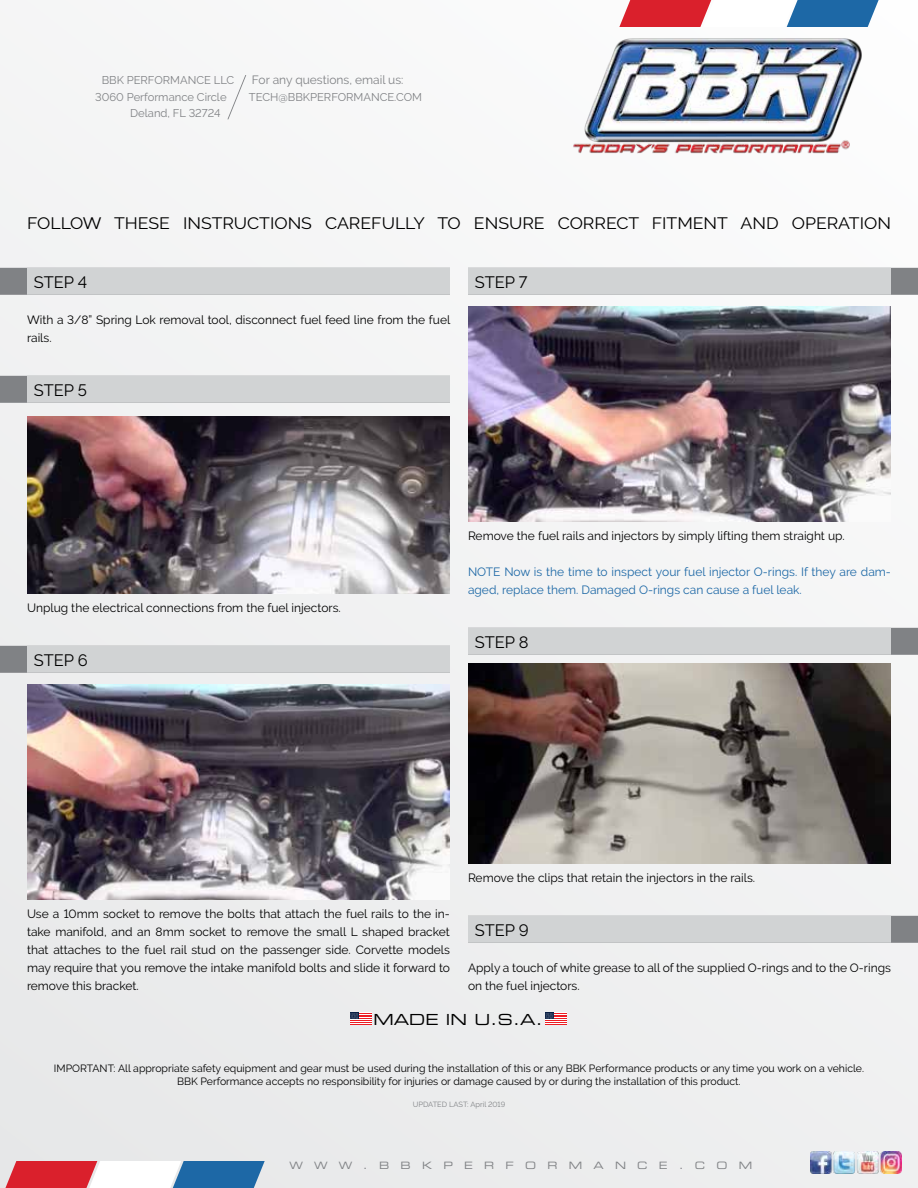
<style>
.page{position:relative;width:918px;height:1188px;background:#f2f2f3}
.page>*{position:absolute;margin:0;border:0;box-sizing:border-box;transform-origin:0 0}
.t1{font:16.5px "Raleway";color:#000;scale:1.07 1}
.t2{font:16.5px "Raleway";color:#000}
.t3{font:15.3px "Eurostile Extended Two";color:#000}
.t4{font:12px/18px "Raleway";color:#000}
.t5{font:12px/18px "Raleway";color:#1d68a6}
.t6{font:12px "Raleway";color:#808285}
.t7{font:11.25px "Raleway";color:#808285}
.t8{font:10.5px/12.6px "Raleway";color:#000;text-align:center}
.t9{font:10.2px "Eurostile Extended Two";letter-spacing:1.11em;color:#808285}
.t10{font:7.5px "Raleway";color:#808285}
</style>
<div class="page">
<svg style="left:619px;top:0;width:265px;height:27px"></svg>
<svg style="left:0;top:1161px;width:265px;height:27px"></svg>
<img style="left:573px;top:37px;width:290px;height:117px">
<svg style="left:227px;top:75px;width:19px;height:45px"></svg>
<svg style="left:545px;top:1013px;width:22px;height:12px"></svg>
<svg style="left:350px;top:1013px;width:21px;height:12px"></svg>
<img style="left:810px;top:1152px;width:92px;height:21px">
<div style="left:468px;top:268px;width:450px;height:27px;background:#808285"></div>
<div style="left:468px;top:268px;width:423px;height:27px;background:#d1d3d4"></div>
<div style="left:468px;top:628px;width:450px;height:27px;background:#808285"></div>
<div style="left:468px;top:628px;width:423px;height:27px;background:#d1d3d4"></div>
<div style="left:468px;top:916px;width:450px;height:27px;background:#808285"></div>
<div style="left:468px;top:916px;width:423px;height:27px;background:#d1d3d4"></div>
<img style="left:468px;top:306px;width:423px;height:216px">
<img style="left:468px;top:664px;width:423px;height:200px">
<div style="left:0;top:268px;width:450px;height:27px;background:#808285"></div>
<div style="left:27px;top:268px;width:423px;height:27px;background:#d1d3d4"></div>
<div style="left:0;top:376px;width:450px;height:27px;background:#808285"></div>
<div style="left:27px;top:376px;width:423px;height:27px;background:#d1d3d4"></div>
<div style="left:0;top:646px;width:450px;height:27px;background:#808285"></div>
<div style="left:27px;top:646px;width:423px;height:27px;background:#d1d3d4"></div>
<img style="left:27px;top:416px;width:423px;height:178px">
<img style="left:27px;top:684px;width:423px;height:216px">
<p class="t7" style="left:102px;top:74px;width:134px">BBK PERFORMANCE LLC</p>
<p class="t7" style="left:95px;top:90px;width:133px">3060 Performance Circle</p>
<p class="t7" style="left:130px;top:107px;width:92px">Deland, FL 32724</p>
<p class="t6" style="left:252px;top:73px;width:153px">For any questions, email us:</p>
<p class="t7" style="left:249px;top:90px;width:175px">TECH@BBKPERFORMANCE.COM</p>
<h1 class="t1" style="left:27px;top:214px;width:809px">FOLLOW THESE INSTRUCTIONS CAREFULLY TO ENSURE CORRECT FITMENT AND OPERATION</h1>
<h1 class="t2" style="left:34px;top:273px;width:55px">STEP 4</h1>
<p class="t4" style="left:27px;top:311px;width:425px">With a 3/8” Spring Lok removal tool, disconnect fuel feed line from the fuel rails.</p>
<h1 class="t2" style="left:34px;top:381px;width:55px">STEP 5</h1>
<h1 class="t2" style="left:475px;top:273px;width:54px">STEP 7</h1>
<p class="t4" style="left:27px;top:599px;width:315px">Unplug the electrical connections from the fuel injectors.</p>
<h1 class="t2" style="left:34px;top:651px;width:56px">STEP 6</h1>
<p class="t4" style="left:468px;top:527px;width:378px">Remove the fuel rails and injectors by simply lifting them straight up.</p>
<p class="t5" style="left:468px;top:563px;width:424px">NOTE Now is the time to inspect your fuel injector O-rings. If they are dam&shy;aged, replace them. Damaged O-rings can cause a fuel leak.</p>
<h1 class="t2" style="left:475px;top:633px;width:55px">STEP 8</h1>
<p class="t4" style="left:27px;top:905px;width:425px;text-align:justify">Use a 10mm socket to remove the bolts that attach the fuel rails to the in&shy;take manifold, and an 8mm socket to remove the small L shaped bracket that attaches to the fuel rail stud on the passenger side. Corvette models may require that you remove the intake manifold bolts and slide it forward to remove this bracket.</p>
<p class="t4" style="left:468px;top:869px;width:289px">Remove the clips that retain the injectors in the rails.</p>
<h1 class="t2" style="left:475px;top:921px;width:56px">STEP 9</h1>
<p class="t4" style="left:468px;top:959px;width:425px">Apply a touch of white grease to all of the supplied O-rings and to the O-rings on the fuel injectors.</p>
<p class="t3" style="left:373px;top:1009px;width:171px">MADE IN U.S.A.</p>
<p class="t8" style="left:54px;top:1062px;width:812px">IMPORTANT: All appropriate safety equipment and gear must be used during the installation of this or any BBK Performance products or any time you work on a vehicle.<br>BBK Performance accepts no responsibility for injuries or damage caused by or during the installation of this product.</p>
<p class="t10" style="left:413px;top:1100px;width:94px">UPDATED LAST: April 2019</p>
<p class="t9" style="left:289px;top:1158px;width:464px">WWW.BBKPERFORMANCE.COM</p>
</div>
